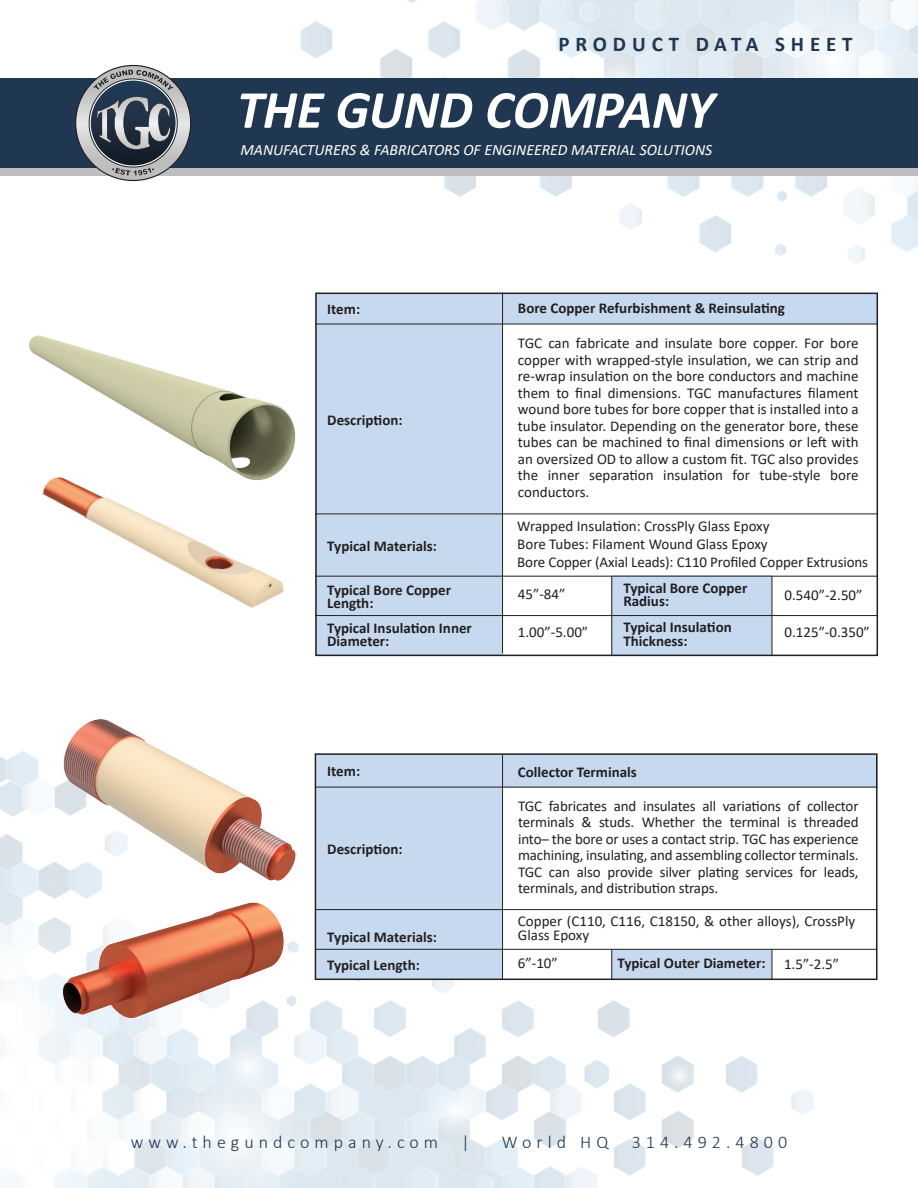
<style>
.page{position:relative;width:918px;height:1188px;background:#fff}
.page>*{position:absolute;margin:0;border:0;box-sizing:border-box;transform-origin:0 0}
.t1{font:italic 700 54px "Calibri";letter-spacing:-.01em;color:#fff}
.t2{font:700 21px "Calibri";letter-spacing:.28em;color:#1f3750}
.t3{font:300 18px "Calibri";letter-spacing:.28em;color:#1f3750}
.t4{font:italic 15.75px "Calibri";color:#fff}
.t5{font:15px/16.5px "Calibri";color:#231f20;text-align:justify}
.t6{font:700 15px/13.5px "Calibri";color:#231f20}
.s1{font-weight:400}
</style>
<div class="page">
<img style="left:0;top:751px;width:816px;height:437px">
<img style="left:300px;top:0;width:618px;height:293px">
<div style="left:0;top:156px;width:918px;height:20px;background:#bfbebe"></div>
<div style="left:0;top:78px;width:918px;height:90px;background:#1f3750"></div>
<svg style="left:75px;top:65px;width:116px;height:116px"></svg>
<div style="left:315px;top:293px;width:562px;height:31px;background:#c7d9ef"></div>
<div style="left:611px;top:576px;width:161px;height:80px;background:#c7d9ef"></div>
<div style="left:315px;top:318px;width:188px;height:338px;background:#c7d9ef"></div>
<div style="left:315px;top:754px;width:562px;height:33px;background:#c7d9ef"></div>
<div style="left:611px;top:949px;width:161px;height:30px;background:#c7d9ef"></div>
<div style="left:316px;top:787px;width:187px;height:193px;background:#c7d9ef"></div>
<hr style="left:502px;top:293px;width:1px;height:360px;background:#231f20">
<hr style="left:611px;top:576px;width:1px;height:80px;background:#231f20">
<hr style="left:772px;top:576px;width:1px;height:80px;background:#231f20">
<hr style="left:315px;top:514px;width:562px;height:1px;background:#231f20">
<hr style="left:315px;top:324px;width:562px;height:1px;background:#231f20">
<hr style="left:315px;top:576px;width:562px;height:1px;background:#231f20">
<hr style="left:315px;top:615px;width:562px;height:1px;background:#231f20">
<hr style="left:502px;top:755px;width:1px;height:224px;background:#231f20">
<svg style="left:611px;top:950px;width:1px;height:27px"></svg>
<hr style="left:772px;top:949px;width:1px;height:30px;background:#231f20">
<hr style="left:315px;top:909px;width:562px;height:1px;background:#231f20">
<hr style="left:315px;top:949px;width:562px;height:1px;background:#231f20">
<hr style="left:315px;top:787px;width:562px;height:1px;background:#231f20">
<div style="left:315px;top:293px;width:563px;height:363px;border:2px solid #231f20"></div>
<div style="left:315px;top:753px;width:563px;height:227px;border:2px solid #231f20"></div>
<img style="left:29px;top:335px;width:267px;height:131px">
<img style="left:42px;top:466px;width:242px;height:142px">
<img style="left:49px;top:894px;width:255px;height:138px">
<img style="left:45px;top:719px;width:262px;height:175px">
<h2 class="t2" style="left:558px;top:30px;width:296px">PRODUCT DATA SHEET</h2>
<h1 class="t1" style="left:237px;top:72px;width:479px">THE GUND COMPANY</h1>
<p class="t4" style="left:240px;top:139px;width:473px">MANUFACTURERS &amp; FABRICATORS OF ENGINEERED MATERIAL SOLUTIONS</p>
<p class="t6" style="left:327px;top:302px;width:34px">Item:</p>
<p class="t6" style="left:327px;top:413px;width:77px">Description:</p>
<p class="t6" style="left:327px;top:539px;width:111px">Typical Materials:</p>
<p class="t6" style="left:327px;top:583px;width:126px">Typical Bore Copper<br>Length:</p>
<p class="t6" style="left:327px;top:621px;width:146px">Typical Insulation Inner<br>Diameter:</p>
<p class="t6" style="left:518px;top:301px;width:269px">Bore Copper Refurbishment &amp; Reinsulating</p>
<p class="t5" style="left:518px;top:335px;width:342px">TGC can fabricate and insulate bore copper. For bore copper with wrapped-style insulation, we can strip and re-wrap insulation on the bore conductors and machine them to final dimensions. TGC manufactures filament wound bore tubes for bore copper that is installed into a tube insulator. Depending on the generator bore, these tubes can be machined to final dimensions or left with an oversized OD to allow a custom fit. TGC also provides the inner separation insulation for tube-style bore conductors.</p>
<p class="t5" style="left:517px;top:516px;width:352px;line-height:18px;text-align:left">Wrapped Insulation: CrossPly Glass Epoxy<br>Bore Tubes: Filament Wound Glass Epoxy<br>Bore Copper (Axial Leads): C110 Profiled Copper Extrusions</p>
<p class="t5" style="left:518px;top:586px;width:49px">45”-84”</p>
<p class="t5" style="left:518px;top:623px;width:72px">1.00”-5.00”</p>
<p class="t6" style="left:623px;top:581px;width:126px">Typical Bore Copper<br>Radius:</p>
<p class="t6" style="left:623px;top:620px;width:110px">Typical Insulation<br>Thickness:</p>
<p class="t5" style="left:785px;top:587px;width:79px">0.540”-2.50”</p>
<p class="t5" style="left:785px;top:623px;width:87px">0.125”-0.350”</p>
<p class="t6" style="left:327px;top:764px;width:34px">Item:</p>
<p class="t6" style="left:327px;top:842px;width:77px">Description:</p>
<p class="t6" style="left:327px;top:922px;width:111px;line-height:28.2px">Typical Materials:<br>Typical Length:</p>
<p class="t6" style="left:518px;top:765px;width:121px">Collector Terminals</p>
<p class="t5" style="left:518px;top:797px;width:342px">TGC fabricates and insulates all variations of collector terminals &amp; studs. Whether the terminal is threaded into– the bore or uses a contact strip. TGC has experience machining, insulating, and assembling collector terminals.<br>TGC can also provide silver plating services for leads, terminals, and distribution straps.</p>
<p class="t5" style="left:518px;top:914px;width:339px;line-height:13.5px">Copper (C110, C116, C18150, &amp; other alloys), CrossPly<br>Glass Epoxy</p>
<p class="t5" style="left:518px;top:955px;width:41px">6”-10”</p>
<p class="t6" style="left:617px;top:956px;width:223px">Typical Outer Diameter: <span class="s1">1.5”-2.5”</span></p>
<p class="t3" style="left:131px;top:1131px;width:309px">www.thegundcompany.com</p>
<p class="t3" style="left:461px;top:1131px;width:10px">|</p>
<p class="t3" style="left:502px;top:1131px;width:108px">World HQ</p>
<p class="t3" style="left:632px;top:1131px;width:157px">314.492.4800</p>
</div>
